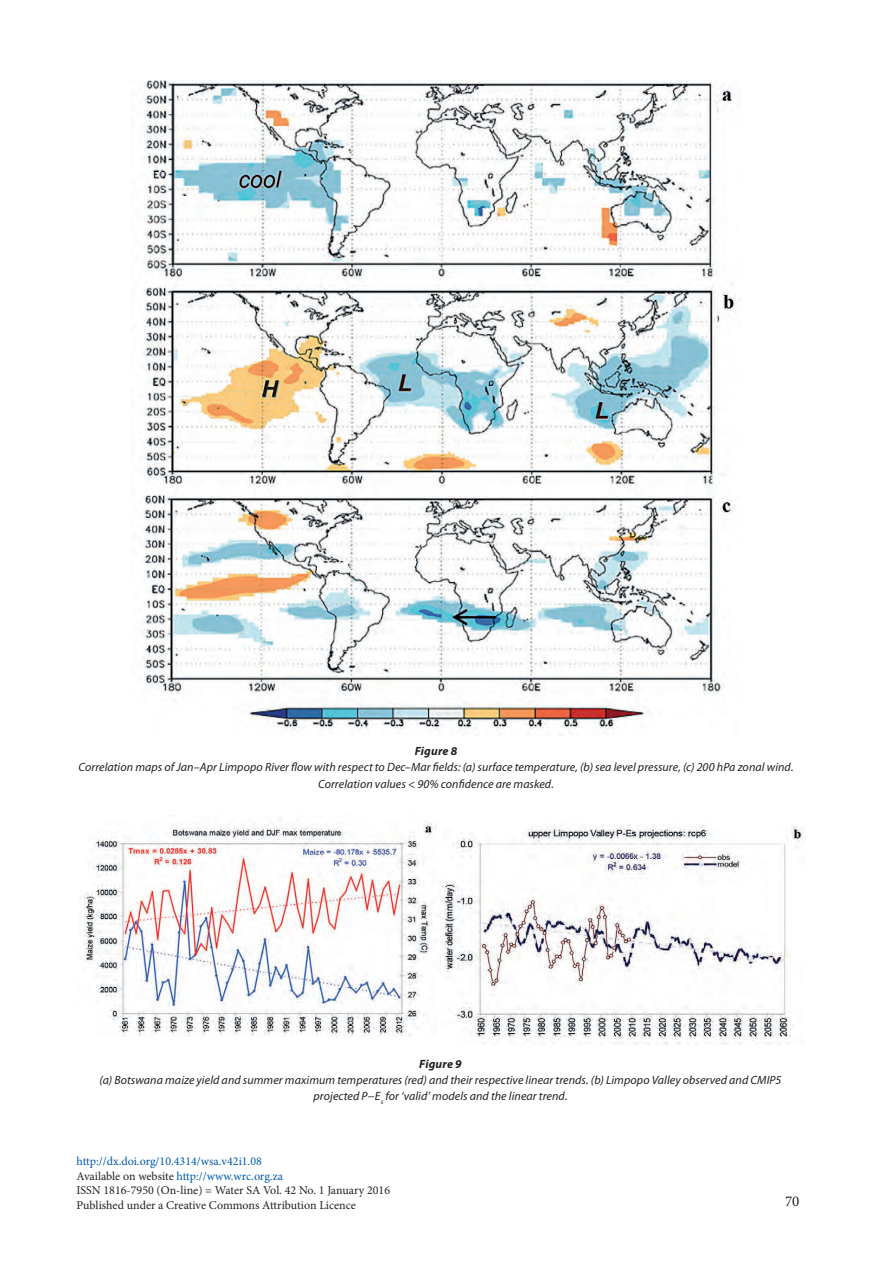
<style>
.page{position:relative;width:893px;height:1263px;background:#fff}
.page>*{position:absolute;margin:0;border:0;box-sizing:border-box;transform-origin:0 0}
.t1{font:15px "Minion Pro";color:#231f20}
.t2{font:italic 12px/16.2px "Myriad Pro";letter-spacing:.005em;color:#231f20;text-align:center}
.t3{font:12px/14.4px "Minion Pro";color:#231f20}
.t4{font:italic 700 12px "Myriad Pro";letter-spacing:.01em;color:#231f20}
.s1{color:#015aaa}
</style>
<div class="page">
<img style="left:131px;top:81px;width:610px;height:655px">
<img style="left:439px;top:824px;width:365px;height:220px">
<img style="left:80px;top:818px;width:356px;height:219px">
<p class="t4" style="left:415px;top:743px;width:44px">Figure 8</p>
<p class="t2" style="left:79px;top:759px;width:716px">Correlation maps of Jan–Apr Limpopo River flow with respect to Dec–Mar fields: (a) surface temperature, (b) sea level pressure, (c) 200 hPa zonal wind.<br>Correlation values &lt; 90% confidence are masked.</p>
<p class="t4" style="left:419px;top:1056px;width:44px">Figure 9</p>
<p class="t2" style="left:100px;top:1072px;width:683px">(a) Botswana maize yield and summer maximum temperatures (red) and their respective linear trends. (b) Limpopo Valley observed and CMIP5 projected P−E<sub>s</sub> for ‘valid’ models and the linear trend.</p>
<p class="t3" style="left:77px;top:1154px;width:315px"><span class="s1">http://dx.doi.org/10.4314/wsa.v42i1.08<br></span>Available on website <span class="s1">http://www.wrc.org.za<br></span>ISSN 1816-7950 (On-line) = Water SA Vol. 42 No. 1 January 2016<br>Published under a Creative Commons Attribution Licence</p>
<p class="t1" style="left:785px;top:1191px;width:16px">70</p>
</div>
